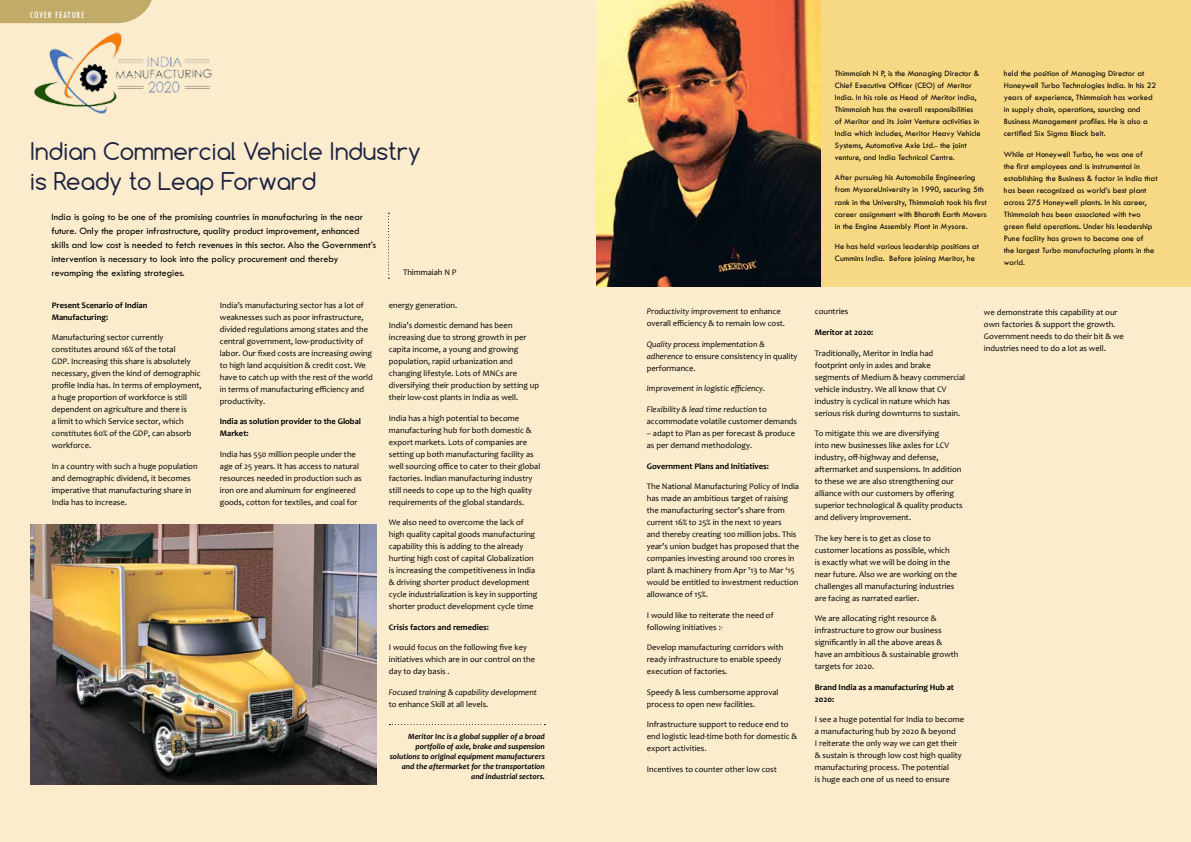
<style>
.page{position:relative;width:1191px;height:842px;background:#fff}
.page>*{position:absolute;margin:0;border:0;box-sizing:border-box;transform-origin:0 0}
.t1{font:23px/30px "Comfortaa";color:#1c223f}
.t2{font:10px/14px "Tw Cen";color:#000}
.t3{font:condensed 10px "Tw Cen";letter-spacing:.08em;color:#fff}
.t4{font:8.5px/12px "Candara";color:#000}
.t5{font:8.5px/12px "Tw Cen";color:#000}
.t6{font:700 8.5px/12px "Candara";color:#000}
.t7{font:italic 8.5px "Candara";color:#000}
.t8{font:italic 700 8px/10px "Candara";color:#000;text-align:right}
.s1{font-style:italic}
.s2{font-style:normal}
</style>
<div class="page">
<div style="left:597px;top:283px;width:594px;height:559px;background:#faeccd"></div>
<div style="left:0;top:0;width:597px;height:842px;background:#faeccd"></div>
<div style="left:597px;top:0;width:594px;height:286px;background:#f7d985"></div>
<img style="left:34px;top:32px;width:178px;height:82px">
<svg style="left:388px;top:213px;width:1px;height:66px"></svg>
<img style="left:597px;top:0;width:224px;height:286px">
<div style="left:0;top:0;width:152px;height:23px;background:#c1ab68"></div>
<img style="left:30px;top:524px;width:347px;height:261px">
<svg style="left:389px;top:724px;width:156px;height:1px"></svg>
<p class="t3" style="left:30px;top:8px;width:56px">COVER FEATURE</p>
<h1 class="t1" style="left:30px;top:136px;width:392px">Indian Commercial Vehicle Industry is Ready to Leap Forward</h1>
<p class="t2" style="left:51px;top:209px;width:326px">India is going to be one of the promising countries in manufacturing in the near future. Only the proper infrastructure, quality product improvement, enhanced skills and low cost is needed to fetch revenues in this sector. Also the Government’s intervention is necessary to look into the policy procurement and thereby revamping the existing strategies.</p>
<p class="t4" style="left:220px;top:299px;width:154px">India’s manufacturing sector has a lot of weaknesses such as poor infrastructure, divided regulations among states and the central government, low-productivity of labor. Our fixed costs are increasing owing to high land acquisition &amp; credit cost. We have to catch up with the rest of the world in terms of manufacturing efficiency and productivity.</p>
<p class="t6" style="left:220px;top:415px;width:143px">India as solution provider to the Global<br>Market:</p>
<p class="t4" style="left:220px;top:448px;width:143px">India has 550 million people under the age of 25 years. It has access to natural resources needed in production such as iron ore and aluminum for engineered goods, cotton for textiles, and coal for</p>
<p class="t6" style="left:52px;top:299px;width:97px">Present Scenario of Indian<br>Manufacturing:</p>
<p class="t4" style="left:52px;top:331px;width:151px">Manufacturing sector currently constitutes around 16% of the total<br>GDP. Increasing this share is absolutely necessary, given the kind of demographic profile India has. In terms of employment, a huge proportion of workforce is still dependent on agriculture and there is<br>a limit to which Service sector, which constitutes 60% of the GDP, can absorb workforce.</p>
<p class="t4" style="left:52px;top:460px;width:147px">In a country with such a huge population and demographic dividend, it becomes imperative that manufacturing share in India has to increase.</p>
<p class="t4" style="left:403px;top:266px;width:55px">Thimmaiah N P</p>
<p class="t4" style="left:389px;top:299px;width:70px">energy generation.</p>
<p class="t4" style="left:389px;top:319px;width:152px">India’s domestic demand has been increasing due to strong growth in per capita income, a young and growing population, rapid urbanization and changing lifestyle. Lots of MNCs are diversifying their production by setting up their low-cost plants in India as well.</p>
<p class="t4" style="left:389px;top:412px;width:153px">India has a high potential to become manufacturing hub for both domestic &amp; export markets. Lots of companies are setting up both manufacturing facility as well sourcing office to cater to their global factories. Indian manufacturing industry still needs to cope up to the high quality requirements of the global standards.</p>
<p class="t4" style="left:389px;top:517px;width:150px">We also need to overcome the lack of high quality capital goods manufacturing capability this is adding to the already hurting high cost of capital Globalization is increasing the competitiveness in India &amp; driving shorter product development cycle industrialization is key in supporting shorter product development cycle time</p>
<p class="t6" style="left:389px;top:621px;width:101px">Crisis factors and remedies:</p>
<p class="t4" style="left:389px;top:642px;width:148px">I would focus on the following five key initiatives which are in our control on the day to day basis .</p>
<p class="t7" style="left:389px;top:687px;width:149px">Focused training &amp; capability development</p>
<p class="t4" style="left:389px;top:698px;width:101px">to enhance Skill at all levels.</p>
<p class="t8" style="left:390px;top:732px;width:157px">Meritor Inc is a global supplier of a broad portfolio of axle, brake and suspension solutions to original equipment manufacturers and the aftermarket for the transportation and industrial sectors.</p>
<p class="t5" style="left:835px;top:67px;width:147px">Thimmaiah N P, is the Managing Director &amp; Chief Executive Officer (CEO) of Meritor India. In his role as Head of Meritor India, Thimmaiah has the overall responsibilities of Meritor and its Joint Venture activities in India which includes, Meritor Heavy Vehicle Systems, Automotive Axle Ltd.- the joint venture, and India Technical Centre.</p>
<p class="t5" style="left:835px;top:172px;width:153px">After pursuing his Automobile Engineering from MysoreUniversity in 1990, securing 5th rank in the University, Thimmaiah took his first career assignment with Bharath Earth Movers in the Engine Assembly Plant in Mysore.</p>
<p class="t5" style="left:835px;top:240px;width:146px">He has held various leadership positions at<br>Cummins India. Before joining Meritor, he</p>
<p class="t5" style="left:1004px;top:67px;width:154px">held the position of Managing Director at Honeywell Turbo Technologies India. In his 22 years of experience, Thimmaiah has worked in supply chain, operations, sourcing and Business Management profiles. He is also a certified Six Sigma Black belt.</p>
<p class="t5" style="left:1004px;top:148px;width:155px">While at Honeywell Turbo, he was one of<br>the first employees and is instrumental in establishing the Business &amp; factor in India that has been recognized as world’s best plant across 275 Honeywell plants. In his career, Thimmaiah has been associated with two green field operations. Under his leadership Pune facility has grown to become one of<br>the largest Turbo manufacturing plants in the world.</p>
<p class="t4" style="left:647px;top:306px;width:140px"><span class="s1">Productivity improvement</span> to enhance overall efficiency &amp; to remain low cost.</p>
<p class="t4" style="left:647px;top:338px;width:152px"><span class="s1">Quality process implementation &amp; adherence</span> to ensure consistency in quality performance.</p>
<p class="t7" style="left:647px;top:383px;width:120px">Improvement in logistic efficiency<span class="s2">.</span></p>
<p class="t4" style="left:647px;top:403px;width:152px"><span class="s1">Flexibility &amp; lead time reduction</span> to accommodate volatile customer demands</p>
<p class="t4" style="left:647px;top:427px;width:150px">– adapt to Plan as per forecast &amp; produce as per demand methodology.</p>
<p class="t6" style="left:647px;top:460px;width:124px">Government Plans and Initiatives:</p>
<p class="t4" style="left:647px;top:480px;width:154px">The National Manufacturing Policy of India has made an ambitious target of raising the manufacturing sector’s share from current 16% to 25% in the next 10 years<br>and thereby creating 100 million jobs. This year’s union budget has proposed that the companies investing around 100 crores in plant &amp; machinery from Apr ’13 to Mar ‘15 would be entitled to investment reduction allowance of 15%.</p>
<p class="t4" style="left:647px;top:609px;width:128px">I would like to reiterate the need of following initiatives :-</p>
<p class="t4" style="left:647px;top:641px;width:138px">Develop manufacturing corridors with ready infrastructure to enable speedy execution of factories.</p>
<p class="t4" style="left:647px;top:686px;width:133px">Speedy &amp; less cumbersome approval process to open new facilities.</p>
<p class="t4" style="left:647px;top:718px;width:152px">Infrastructure support to reduce end to end logistic lead-time both for domestic &amp; export activities.</p>
<p class="t4" style="left:647px;top:763px;width:132px">Incentives to counter other low cost</p>
<p class="t4" style="left:815px;top:306px;width:35px">countries</p>
<p class="t6" style="left:815px;top:326px;width:60px">Meritor at 2020:</p>
<p class="t4" style="left:815px;top:347px;width:152px">Traditionally, Meritor in India had footprint only in axles and brake segments of Medium &amp; heavy commercial vehicle industry. We all know that CV industry is cyclical in nature which has serious risk during downturns to sustain.</p>
<p class="t4" style="left:815px;top:427px;width:149px">To mitigate this we are diversifying<br>into new businesses like axles for LCV industry, off-highway and defense, aftermarket and suspensions. In addition to these we are also strengthening our alliance with our customers by offering superior technological &amp; quality products and delivery improvement.</p>
<p class="t4" style="left:815px;top:532px;width:144px">The key here is to get as close to customer locations as possible, which<br>is exactly what we will be doing in the near future. Also we are working on the challenges all manufacturing industries are facing as narrated earlier.</p>
<p class="t4" style="left:815px;top:612px;width:145px">We are allocating right resource &amp; infrastructure to grow our business significantly in all the above areas &amp; have an ambitious &amp; sustainable growth targets for 2020.</p>
<p class="t6" style="left:815px;top:681px;width:140px">Brand India as a manufacturing Hub at<br>2020:</p>
<p class="t4" style="left:815px;top:713px;width:151px">I see a huge potential for India to become a manufacturing hub by 2020 &amp; beyond<br>I reiterate the only way we can get their &amp; sustain is through low cost high quality manufacturing process. The potential<br>is huge each one of us need to ensure</p>
<p class="t4" style="left:984px;top:306px;width:141px">we demonstrate this capability at our own factories &amp; support the growth.<br>Government needs to do their bit &amp; we industries need to do a lot as well.</p>
</div>
